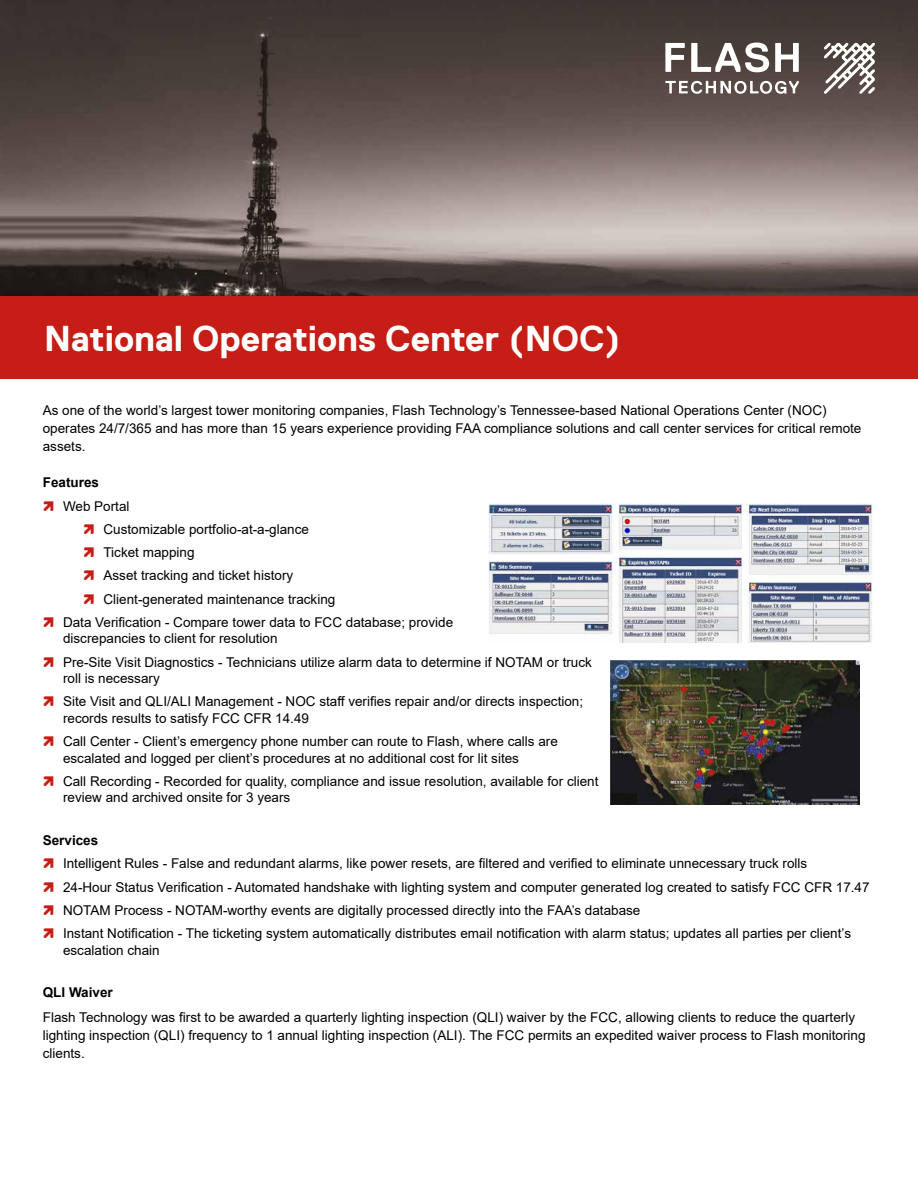
<style>
.page{position:relative;width:918px;height:1188px;background:#fff}
.page>*{position:absolute;margin:0;border:0;box-sizing:border-box;transform-origin:0 0}
.t1{font:700 36px "Replica Std";color:#fff}
.t2{font:13.5px/23.2px "Arial";color:#000001}
.t3{font:700 13.5px "Arial";color:#000001}
.s1{font-family:"SPX";color:#c61e16}
.s2{font-weight:700}
</style>
<div class="page">
<div style="left:0;top:0;width:918px;height:378px;background:#c61e16"></div>
<img style="left:488px;top:503px;width:386px;height:140px">
<img style="left:610px;top:661px;width:250px;height:144px">
<div style="left:611px;top:793px;width:26px;height:11px;background:#13130f"></div>
<img style="left:0;top:0;width:918px;height:296px">
<svg style="left:824px;top:43px;width:51px;height:51px;background:#9b9491"></svg>
<svg style="left:665px;top:43px;width:20px;height:29px"></svg>
<svg style="left:691px;top:43px;width:78px;height:29px;background:#9a9490"></svg>
<svg style="left:775px;top:43px;width:24px;height:29px"></svg>
<svg style="left:665px;top:81px;width:134px;height:13px;background:#988f8c"></svg>
<h1 class="t1" style="left:44px;top:319px;width:577px">National Operations Center (NOC)</h1>
<p class="t2" style="left:43px;top:402px;width:820px;line-height:18px">As one of the world’s largest tower monitoring companies, Flash Technology’s Tennessee-based National Operations Center (NOC) operates 24/7/365 and has more than 15 years experience providing FAA compliance solutions and call center services for critical remote assets.</p>
<p class="t3" style="left:43px;top:473px;width:58px">Features</p>
<p class="t2" style="left:43px;top:494px;width:88px"><span class="s1">ì</span> Web Portal</p>
<p class="t2" style="left:83px;top:517px;width:227px"><span class="s1">ì</span> Customizable portfolio-at-a-glance</p>
<p class="t2" style="left:83px;top:541px;width:113px"><span class="s1">ì</span> Ticket mapping</p>
<p class="t2" style="left:83px;top:564px;width:212px"><span class="s1">ì</span> Asset tracking and ticket history</p>
<p class="t2" style="left:83px;top:587px;width:254px"><span class="s1">ì</span> Client-generated maintenance tracking</p>
<p class="t2" style="left:43px;top:610px;width:412px"><span class="s1">ì</span> Data Verification - Compare tower data to FCC database; provide</p>
<p class="t2" style="left:43px;top:627px;width:551px;text-indent:20px">discrepancies to client for resolution<br><span class="s1">ì</span> Pre-Site Visit Diagnostics - Technicians utilize alarm data to determine if NOTAM or truck</p>
<p class="t2" style="left:43px;top:667px;width:542px;text-indent:20px">roll is necessary<br><span class="s1">ì</span> Site Visit and QLI/ALI Management - NOC staff verifies repair and/or directs inspection;</p>
<p class="t2" style="left:43px;top:706px;width:517px;text-indent:20px">records results to satisfy FCC CFR 14.49<br><span class="s1">ì</span> Call Center - Client’s emergency phone number can route to Flash, where calls are</p>
<p class="t2" style="left:43px;top:746px;width:557px;text-indent:20px">escalated and logged per client’s procedures at no additional cost for lit sites<br><span class="s1">ì</span> Call Recording - Recorded for quality, compliance and issue resolution, available for client</p>
<p class="t2" style="left:63px;top:786px;width:229px">review and archived onsite for 3 years</p>
<p class="t2" style="left:43px;top:829px;width:828px"><span class="s2">Services<br></span><span class="s1">ì</span> Intelligent Rules - False and redundant alarms, like power resets, are filtered and verified to eliminate unnecessary truck rolls<br><span class="s1">ì</span> 24-Hour Status Verification - Automated handshake with lighting system and computer generated log created to satisfy FCC CFR 17.47 <span class="s1">ì</span> NOTAM Process - NOTAM-worthy events are digitally processed directly into the FAA’s database<br><span class="s1">ì</span> Instant Notification - The ticketing system automatically distributes email notification with alarm status; updates all parties per client’s</p>
<p class="t2" style="left:63px;top:938px;width:98px">escalation chain</p>
<p class="t3" style="left:43px;top:983px;width:72px">QLI Waiver</p>
<p class="t2" style="left:43px;top:1008px;width:824px;line-height:18px">Flash Technology was first to be awarded a quarterly lighting inspection (QLI) waiver by the FCC, allowing clients to reduce the quarterly lighting inspection (QLI) frequency to 1 annual lighting inspection (ALI). The FCC permits an expedited waiver process to Flash monitoring clients.</p>
</div>
